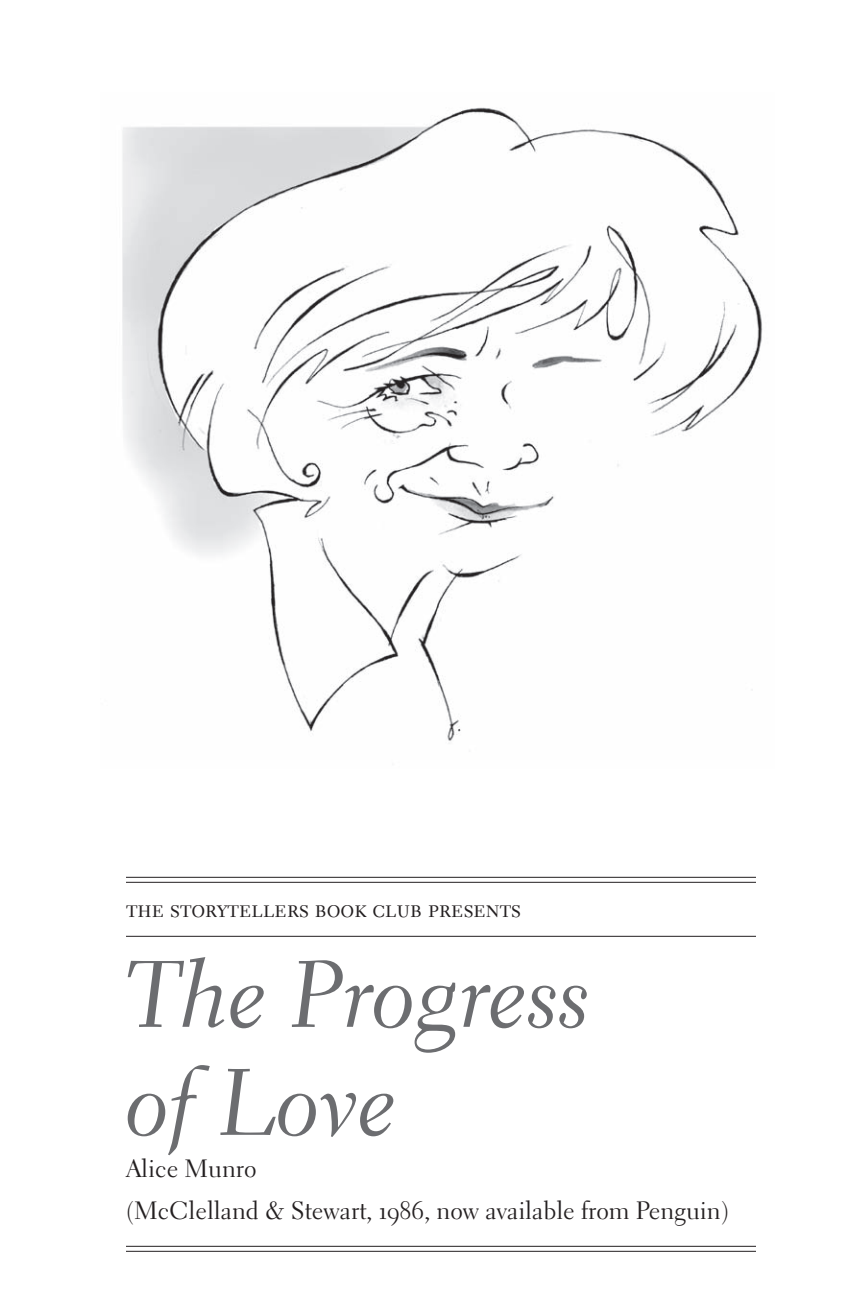
<style>
.page{position:relative;width:864px;height:1296px;background:#fff}
.page>*{position:absolute;margin:0;border:0;box-sizing:border-box;transform-origin:0 0}
.t1{font:94px/108px "Electra LH Cursive";color:#6c6d70}
.t2{font:25px/42px "Electra LH";color:#231f20}
.t3{font:24px "Electra LH Regular SC";color:#231f20}
.s1{font-family:"Electra LH Regular SC"}
</style>
<div class="page">
<img style="left:122px;top:107px;width:641px;height:637px">
<hr style="left:126px;top:877px;width:630px;height:1px;background:#231f20">
<hr style="left:126px;top:882px;width:630px;height:1px;background:#231f20">
<hr style="left:126px;top:936px;width:630px;height:1px;background:#231f20">
<hr style="left:126px;top:1246px;width:630px;height:1px;background:#231f20">
<hr style="left:126px;top:1251px;width:630px;height:1px;background:#231f20">
<p class="t3" style="left:126px;top:894px;width:397px">the storytellers book club presents</p>
<h1 class="t1" style="left:126px;top:941px;width:465px">The Progress of Love</h1>
<p class="t2" style="left:126px;top:1147px;width:605px">Alice Munro<br>(McClelland &amp; Stewart, <span class="s1">1986,</span> now available from Penguin)</p>
</div>
